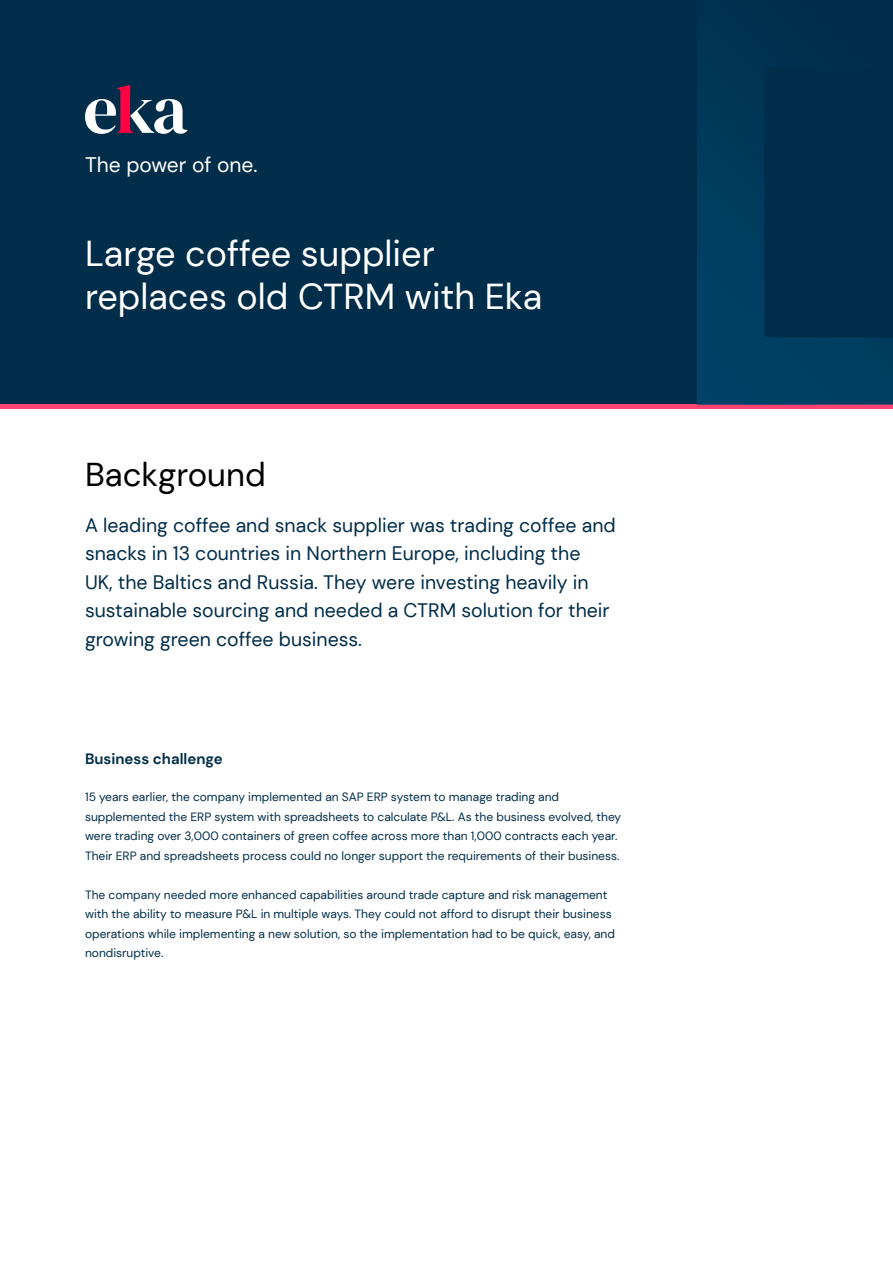
<style>
.page{position:relative;width:893px;height:1263px;background:#fff}
.page>*{position:absolute;margin:0;border:0;box-sizing:border-box;transform-origin:0 0}
.t1{font:36px/43.2px "DM Sans";color:#fff}
.t2{font:33px "DM Sans";color:#000}
.t3{font:21px "DM Sans";color:#fff}
.t4{font:19.5px/28.5px "DM Sans";color:#002d49}
.t5{font:700 15px "DM Sans";color:#002d49}
.t6{font:12px/19.5px "DM Sans";color:#002d49}
</style>
<div class="page">
<div style="left:0;top:0;width:893px;height:405px;background:#002d49"></div>
<svg style="left:85px;top:85px;width:103px;height:49px"></svg>
<hr style="left:0;top:405px;width:893px;height:4px;background:#ff4374">
<svg style="left:697px;top:28px;width:196px;height:377px"></svg>
<p class="t3" style="left:85px;top:151px;width:174px">The power of one.</p>
<p class="t1" style="left:85px;top:231px;width:459px">Large coffee supplier replaces old CTRM with Eka</p>
<p class="t2" style="left:85px;top:454px;width:182px">Background</p>
<p class="t4" style="left:85px;top:511px;width:532px">A leading coffee and snack supplier was trading coffee and snacks in 13 countries in Northern Europe, including the<br>UK, the Baltics and Russia. They were investing heavily in sustainable sourcing and needed a CTRM solution for their growing green coffee business.</p>
<p class="t5" style="left:85px;top:749px;width:139px">Business challenge</p>
<p class="t6" style="left:85px;top:787px;width:538px">15 years earlier, the company implemented an SAP ERP system to manage trading and supplemented the ERP system with spreadsheets to calculate P&amp;L. As the business evolved, they were trading over 3,000 containers of green coffee across more than 1,000 contracts each year.<br>Their ERP and spreadsheets process could no longer support the requirements of their business.</p>
<p class="t6" style="left:85px;top:885px;width:531px">The company needed more enhanced capabilities around trade capture and risk management with the ability to measure P&amp;L in multiple ways. They could not afford to disrupt their business operations while implementing a new solution, so the implementation had to be quick, easy, and nondisruptive.</p>
</div>
